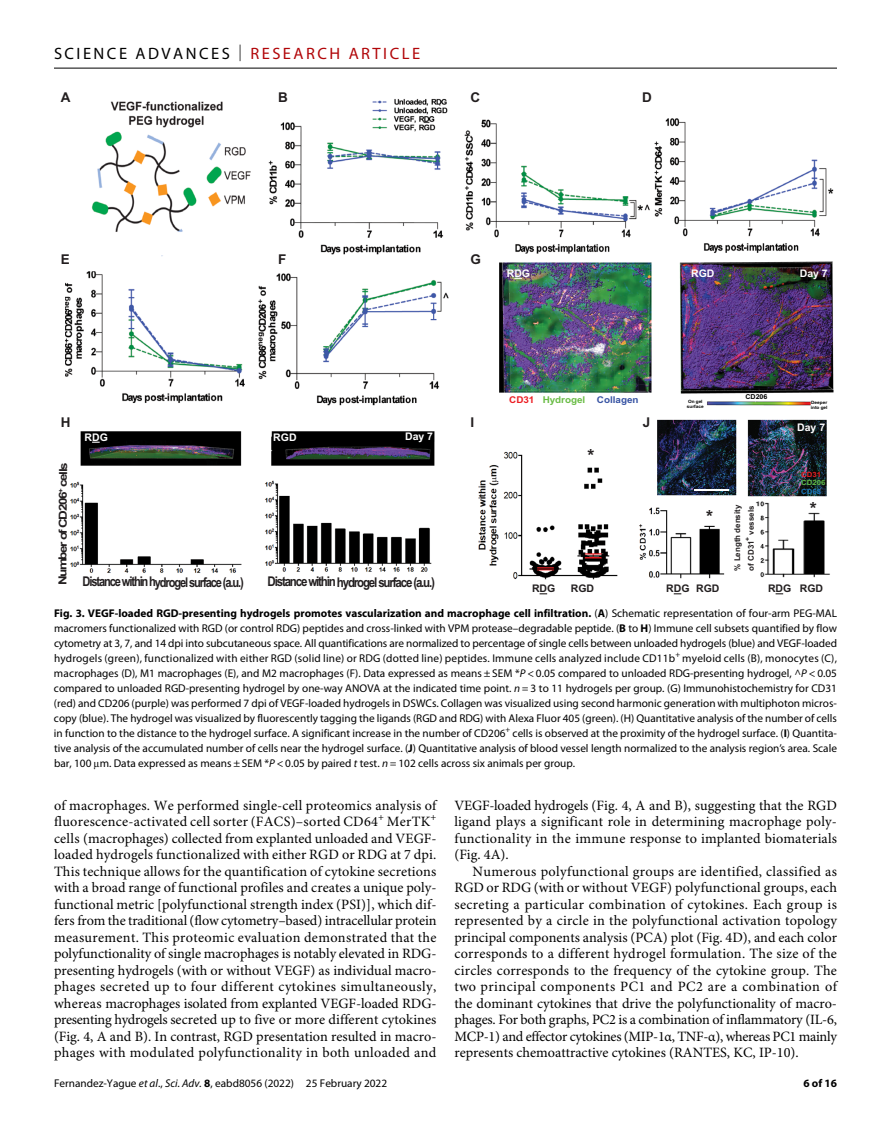
<style>
.page{position:relative;width:891px;height:1134px;background:#fff}
.page>*{position:absolute;margin:0;border:0;box-sizing:border-box;transform-origin:0 0}
.t1{font:700 17.85px "Arial";color:#221e1f}
.t2{font:16.5px "Myriad Pro";letter-spacing:.15em;color:#000}
.t3{font:14.25px/16.5px "Minion Pro";letter-spacing:.01em;color:#000;text-align:justify}
.t4{font:700 13.5px "Arial";color:#221e1f}
.t5{font:700 13.35px "Arial";letter-spacing:-.105em;color:#221e1f;scale:.83 1}
.t6{font:700 13.35px "Arial";letter-spacing:-.105em;color:#221e1f;scale:.86 1}
.t7{font:11.25px/15px "Myriad Pro";color:#000;text-align:justify}
.t8{font:700 11.25px "Myriad Pro";color:#000}
.t9{font:700 11.1px "Arial";letter-spacing:-.105em;color:#221e1f;scale:1.21 1}
.t10{font:700 10.5px "Arial";color:#fff}
.t11{font:700 10.5px "Arial";color:#221e1f}
.t12{font:700 9.45px "Arial";color:#69bc45;scale:1.05 1}
.t13{font:700 7.95px/13.6px "Arial";color:#221e1f}
.t14{font:700 7.2px "Arial";color:#61ba46;scale:1.08 1}
.t15{font:700 7.2px "Arial";color:#ec1f23;scale:1.08 1}
.t16{font:700 7.2px "Arial";color:#1a75bb;scale:1.08 1}
.t17{font:700 6.75px "Arial";color:#000;scale:1.05 1}
.t18{font:700 6.6px "Arial";color:#221e1f}
.t19{font:700 4.5px/5.2px "Arial";color:#000;scale:1.05 1}
.s1{font-weight:300}
.s2{color:#b10508}
.s3{color:#ec1d23}
.s4{color:#3753a3}
.s5{font-weight:700}
.s6{font-style:italic}
</style>
<div class="page">
<hr style="left:54px;top:68px;width:783px;height:1px;background:#000">
<img style="left:65px;top:98px;width:769px;height:481px">
<hr style="left:694px;top:489px;width:35px;height:2px;background:#fff">
<div style="left:690px;top:512px;width:35px;height:13px;background:#fff"></div>
<div style="left:792px;top:499px;width:35px;height:13px;background:#fff"></div>
<svg style="left:226px;top:460px;width:7px;height:4px"></svg>
<p class="t2" style="left:54px;top:40px;width:368px">SCIENCE ADVANCES <span class="s1">|</span> <span class="s2">RESEARCH ARTICLE</span></p>
<p class="t4" style="left:61px;top:88px;width:11px">A</p>
<p class="t4" style="left:278px;top:88px;width:11px">B</p>
<p class="t4" style="left:470px;top:88px;width:11px">C</p>
<p class="t4" style="left:642px;top:88px;width:11px">D</p>
<p class="t4" style="left:61px;top:250px;width:11px">E</p>
<p class="t4" style="left:278px;top:250px;width:10px">F</p>
<p class="t4" style="left:470px;top:250px;width:12px">G</p>
<p class="t10" style="left:507px;top:266px;width:25px">RDG</p>
<p class="t10" style="left:691px;top:266px;width:25px">RGD</p>
<p class="t10" style="left:800px;top:266px;width:30px">Day 7</p>
<p class="t12" style="left:509px;top:393px;width:125px"><span class="s3">CD31</span> Hydrogel <span class="s4">Collagen</span></p>
<p class="t19" style="left:687px;top:399px;width:17px">On gel surface</p>
<p class="t17" style="left:745px;top:393px;width:23px">CD206</p>
<p class="t19" style="left:811px;top:400px;width:17px">Deeper into gel</p>
<p class="t4" style="left:61px;top:414px;width:11px">H</p>
<p class="t4" style="left:470px;top:414px;width:5px">I</p>
<p class="t9" style="left:56px;top:585px;width:103px;rotate:-90deg">Number ofCD206<sup>+</sup> cells</p>
<p class="t10" style="left:85px;top:430px;width:25px">RDG</p>
<p class="t10" style="left:273px;top:430px;width:25px">RGD</p>
<p class="t10" style="left:405px;top:430px;width:30px">Day 7</p>
<p class="t1" style="left:587px;top:444px;width:8px">*</p>
<p class="t5" style="left:83px;top:573px;width:196px">Distance within hydrogel surface (a.u.)</p>
<p class="t6" style="left:268px;top:573px;width:196px">Distance within hydrogel surface (a.u.)</p>
<p class="t11" style="left:532px;top:582px;width:25px">RDG</p>
<p class="t11" style="left:571px;top:582px;width:25px">RGD</p>
<p class="t4" style="left:643px;top:414px;width:9px">J</p>
<p class="t10" style="left:797px;top:420px;width:30px">Day 7</p>
<p class="t1" style="left:706px;top:505px;width:8px">*</p>
<p class="t11" style="left:666px;top:582px;width:55px">RDG RGD</p>
<p class="t13" style="left:731px;top:571px;width:67px;rotate:-90deg">% Length density of CD31</p>
<p class="t13" style="left:744px;top:535px;width:30px;rotate:-90deg">vessels</p>
<p class="t18" style="left:743px;top:541px;width:5px;rotate:-90deg">+</p>
<p class="t15" style="left:801px;top:469px;width:20px">CD31</p>
<p class="t14" style="left:801px;top:478px;width:24px">CD206</p>
<p class="t16" style="left:801px;top:486px;width:20px">CD68</p>
<p class="t1" style="left:810px;top:497px;width:8px">*</p>
<p class="t11" style="left:768px;top:582px;width:57px">RDG RGD</p>
<p class="t7" style="left:54px;top:606px;width:785px"><span class="s5">Fig. 3. VEGF-loaded RGD-presenting hydrogels promotes vascularization and macrophage cell infiltration.</span> (<span class="s5">A</span>) Schematic representation of four-arm PEG-MAL macromers functionalized with RGD (or control RDG) peptides and cross-linked with VPM protease–degradable peptide. (<span class="s5">B</span> to <span class="s5">H</span>) Immune cell subsets quantified by flow cytometry at 3, 7, and 14 dpi into subcutaneous space. All quantifications are normalized to percentage of single cells between unloaded hydrogels (blue) and VEGF-loaded hydrogels (green), functionalized with either RGD (solid line) or RDG (dotted line) peptides. Immune cells analyzed include CD11b<sup>+</sup> myeloid cells (B), monocytes (C), macrophages (D), M1 macrophages (E), and M2 macrophages (F). Data expressed as means ± SEM *<span class="s6">P</span> &lt; 0.05 compared to unloaded RDG-presenting hydrogel, ^<span class="s6">P</span> &lt; 0.05 compared to unloaded RGD-presenting hydrogel by one-way ANOVA at the indicated time point. <span class="s6">n =</span> 3 to 11 hydrogels per group. (G) Immunohistochemistry for CD31 (red) and CD206 (purple) was performed 7 dpi of VEGF-loaded hydrogels in DSWCs. Collagen was visualized using second harmonic generation with multiphoton micros&shy;copy (blue). The hydrogel was visualized by fluorescently tagging the ligands (RGD and RDG) with Alexa Fluor 405 (green). (H) Quantitative analysis of the number of cells in function to the distance to the hydrogel surface. A significant increase in the number of CD206<sup>+</sup> cells is observed at the proximity of the hydrogel surface. (<span class="s5">I</span>) Quantita&shy;tive analysis of the accumulated number of cells near the hydrogel surface. (<span class="s5">J</span>) Quantitative analysis of blood vessel length normalized to the analysis region’s area. Scale bar, 100 m. Data expressed as means ± SEM *<span class="s6">P</span> &lt; 0.05 by paired <span class="s6">t</span> test. <span class="s6">n =</span> 102 cells across six animals per group.</p>
<p class="t3" style="left:54px;top:798px;width:384px">of macrophages. We performed single-cell proteomics analysis of fluorescence-activated cell sorter (FACS)–sorted CD64<sup>+</sup> MerTK<sup>+ </sup>cells (macrophages) collected from explanted unloaded and VEGF&shy;loaded hydrogels functionalized with either RGD or RDG at 7 dpi.<br>This technique allows for the quantification of cytokine secretions with a broad range of functional profiles and creates a unique poly&shy;functional metric [polyfunctional strength index (PSI)], which dif&shy;fers from the traditional (flow cytometry–based) intracellular protein measurement. This proteomic evaluation demonstrated that the polyfunctionality of single macrophages is notably elevated in RDG&shy;presenting hydrogels (with or without VEGF) as individual macro&shy;phages secreted up to four different cytokines simultaneously, whereas macrophages isolated from explanted VEGF-loaded RDG&shy;presenting hydrogels secreted up to five or more different cytokines (Fig. 4, A and B). In contrast, RGD presentation resulted in macro&shy;phages with modulated polyfunctionality in both unloaded and</p>
<p class="t3" style="left:454px;top:798px;width:384px">VEGF-loaded hydrogels (Fig. 4, A and B), suggesting that the RGD ligand plays a significant role in determining macrophage poly&shy;functionality in the immune response to implanted biomaterials (Fig. 4A).</p>
<p class="t3" style="left:454px;top:864px;width:384px;text-indent:18px">Numerous polyfunctional groups are identified, classified as RGD or RDG (with or without VEGF) polyfunctional groups, each secreting a particular combination of cytokines. Each group is represented by a circle in the polyfunctional activation topology principal components analysis (PCA) plot (Fig. 4D), and each color corresponds to a different hydrogel formulation. The size of the circles corresponds to the frequency of the cytokine group. The two principal components PC1 and PC2 are a combination of the dominant cytokines that drive the polyfunctionality of macro&shy;phages. For both graphs, PC2 is a combination of inflammatory (IL-6, MCP-1) and effector cytokines (MIP-1α, TNF-α), whereas PC1 mainly represents chemoattractive cytokines (RANTES, KC, IP-10).</p>
<p class="t7" style="left:54px;top:1076px;width:335px">Fernandez-Yague <span class="s6">et al</span>., <span class="s6">Sci. Adv.</span> <span class="s5">8</span>, eabd8056 (2022) 25 February 2022</p>
<p class="t8" style="left:803px;top:1074px;width:35px">6 of 16</p>
</div>
